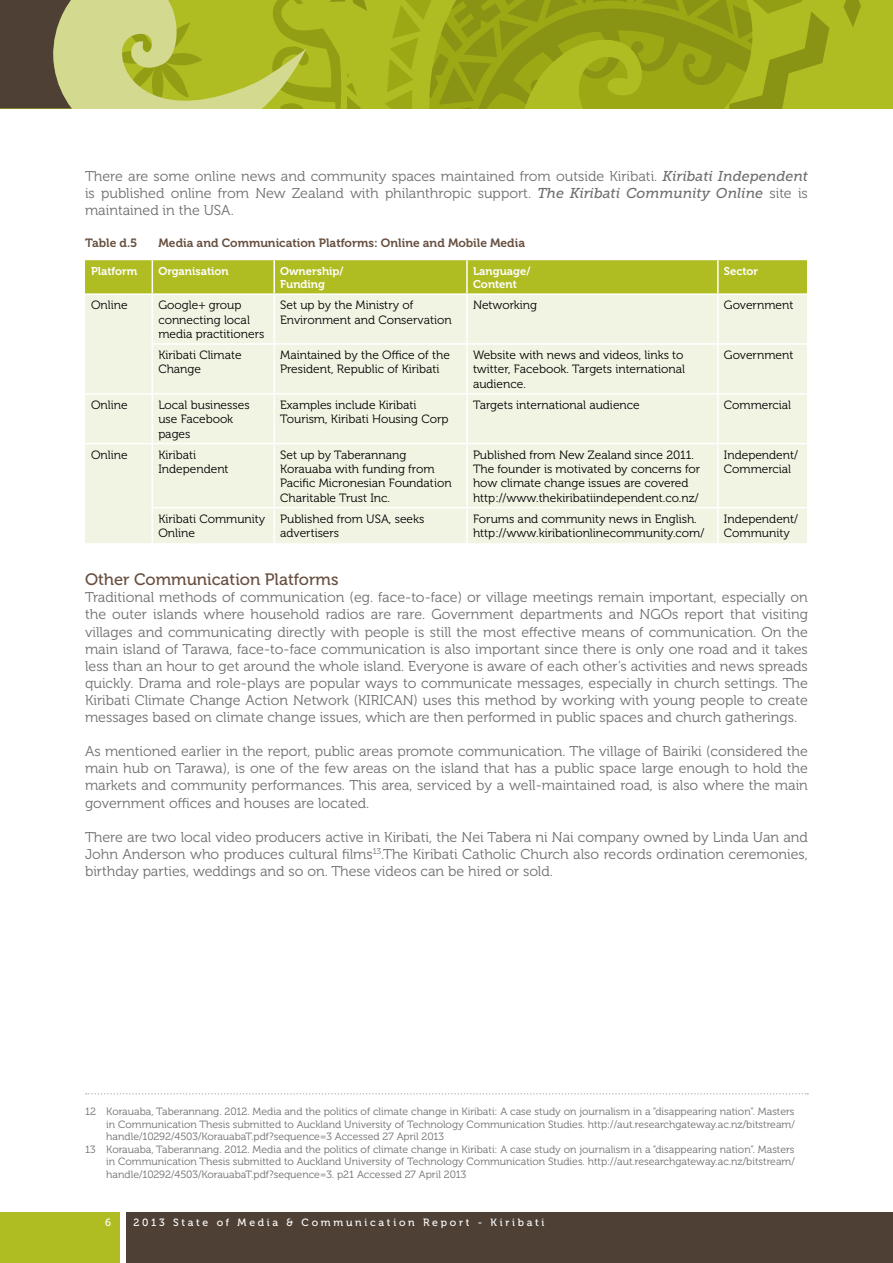
<style>
.page{position:relative;width:893px;height:1263px;background:#fff}
.page>*{position:absolute;margin:0;border:0;box-sizing:border-box;transform-origin:0 0}
.t1{font:16.5px "Museo 500";color:#685041}
.t2{font:14.25px/17.1px "Museo 300";color:#6d6e71;text-align:justify}
.t3{font:12px/14.4px "Museo 300";color:#000}
.t4{font:12px "Museo 700";color:#685041}
.t5{font:11.25px/13.5px "Museo 700";color:#fff}
.t6{font:10.5px "Museo 300";color:#6d6e71}
.t7{font:10.5px "Museo 500";letter-spacing:.26em;color:#fff}
.s1{font-family:"Museo Slab 500";font-style:italic}
</style>
<div class="page">
<div style="left:85px;top:260px;width:722px;height:33px;background:#afbc22"></div>
<div style="left:85px;top:295px;width:722px;height:248px;background:#f2f4e3"></div>
<hr style="left:152px;top:260px;width:1px;height:33px;background:#fff">
<hr style="left:273px;top:260px;width:2px;height:33px;background:#fff">
<hr style="left:466px;top:260px;width:2px;height:33px;background:#fff">
<hr style="left:717px;top:260px;width:2px;height:33px;background:#fff">
<hr style="left:152px;top:295px;width:1px;height:48px;background:#fff">
<hr style="left:273px;top:295px;width:2px;height:48px;background:#fff">
<hr style="left:466px;top:295px;width:2px;height:48px;background:#fff">
<hr style="left:717px;top:295px;width:2px;height:48px;background:#fff">
<hr style="left:152px;top:343px;width:122px;height:2px;background:#fff">
<hr style="left:152px;top:345px;width:1px;height:48px;background:#fff">
<hr style="left:274px;top:343px;width:193px;height:2px;background:#fff">
<hr style="left:273px;top:345px;width:2px;height:48px;background:#fff">
<hr style="left:467px;top:343px;width:251px;height:2px;background:#fff">
<hr style="left:466px;top:345px;width:2px;height:48px;background:#fff">
<hr style="left:718px;top:343px;width:89px;height:2px;background:#fff">
<hr style="left:717px;top:345px;width:2px;height:48px;background:#fff">
<hr style="left:85px;top:393px;width:67px;height:1px;background:#fff">
<hr style="left:152px;top:393px;width:122px;height:1px;background:#fff">
<hr style="left:152px;top:394px;width:1px;height:49px;background:#fff">
<hr style="left:274px;top:393px;width:193px;height:1px;background:#fff">
<hr style="left:273px;top:394px;width:2px;height:49px;background:#fff">
<hr style="left:467px;top:393px;width:251px;height:1px;background:#fff">
<hr style="left:466px;top:394px;width:2px;height:49px;background:#fff">
<hr style="left:718px;top:393px;width:89px;height:1px;background:#fff">
<hr style="left:717px;top:394px;width:2px;height:49px;background:#fff">
<hr style="left:85px;top:443px;width:67px;height:1px;background:#fff">
<hr style="left:152px;top:443px;width:122px;height:1px;background:#fff">
<hr style="left:152px;top:444px;width:1px;height:63px;background:#fff">
<hr style="left:274px;top:443px;width:193px;height:1px;background:#fff">
<hr style="left:273px;top:444px;width:2px;height:63px;background:#fff">
<hr style="left:467px;top:443px;width:251px;height:1px;background:#fff">
<hr style="left:466px;top:444px;width:2px;height:63px;background:#fff">
<hr style="left:718px;top:443px;width:89px;height:1px;background:#fff">
<hr style="left:717px;top:444px;width:2px;height:63px;background:#fff">
<hr style="left:152px;top:507px;width:122px;height:1px;background:#fff">
<hr style="left:152px;top:508px;width:1px;height:35px;background:#fff">
<hr style="left:274px;top:507px;width:193px;height:1px;background:#fff">
<hr style="left:273px;top:508px;width:2px;height:35px;background:#fff">
<hr style="left:467px;top:507px;width:251px;height:1px;background:#fff">
<hr style="left:466px;top:508px;width:2px;height:35px;background:#fff">
<hr style="left:718px;top:507px;width:89px;height:1px;background:#fff">
<hr style="left:717px;top:508px;width:2px;height:35px;background:#fff">
<svg style="left:86px;top:1093px;width:722px;height:1px"></svg>
<div style="left:0;top:1213px;width:120px;height:50px;background:#afbc22"></div>
<div style="left:126px;top:1213px;width:767px;height:50px;background:#4e4034"></div>
<svg style="left:0;top:0;width:893px;height:108px;background:#a1ab2b"></svg>
<p class="t2" style="left:85px;top:168px;width:724px">There are some online news and community spaces maintained from outside Kiribati. <span class="s1">Kiribati Independent </span>is published online from New Zealand with philanthropic support. <span class="s1">The Kiribati Community Online</span> site is maintained in the USA.</p>
<p class="t4" style="left:85px;top:236px;width:54px">Table d.5</p>
<p class="t4" style="left:159px;top:236px;width:380px">Media and Communication Platforms: Online and Mobile Media <sup>12</sup></p>
<p class="t5" style="left:91px;top:264px;width:48px">Platform</p>
<p class="t5" style="left:158px;top:264px;width:72px">Organisation</p>
<p class="t5" style="left:280px;top:264px;width:65px">Ownership/<br>Funding</p>
<p class="t5" style="left:473px;top:264px;width:59px">Language/<br>Content</p>
<p class="t5" style="left:724px;top:264px;width:36px">Sector</p>
<p class="t3" style="left:91px;top:298px;width:38px">Online</p>
<p class="t3" style="left:158px;top:298px;width:107px">Google+ group connecting local media practitioners</p>
<p class="t3" style="left:280px;top:298px;width:173px">Set up by the Ministry of<br>Environment and Conservation</p>
<p class="t3" style="left:473px;top:298px;width:66px">Networking</p>
<p class="t3" style="left:724px;top:298px;width:71px">Government</p>
<p class="t3" style="left:158px;top:348px;width:85px">Kiribati Climate<br>Change</p>
<p class="t3" style="left:280px;top:348px;width:171px">Maintained by the Office of the<br>President, Republic of Kiribati</p>
<p class="t3" style="left:473px;top:348px;width:214px">Website with news and videos, links to twitter, Facebook. Targets international audience.</p>
<p class="t3" style="left:724px;top:348px;width:71px">Government</p>
<p class="t3" style="left:91px;top:398px;width:38px">Online</p>
<p class="t3" style="left:158px;top:398px;width:93px">Local businesses use Facebook pages</p>
<p class="t3" style="left:280px;top:398px;width:170px">Examples include Kiribati<br>Tourism, Kiribati Housing Corp</p>
<p class="t3" style="left:473px;top:398px;width:168px">Targets international audience</p>
<p class="t3" style="left:724px;top:398px;width:69px">Commercial</p>
<p class="t3" style="left:91px;top:447px;width:38px">Online</p>
<p class="t3" style="left:158px;top:447px;width:72px">Kiribati<br>Independent</p>
<p class="t3" style="left:280px;top:447px;width:173px">Set up by Taberannang<br>Korauaba with funding from<br>Pacific Micronesian Foundation<br>Charitable Trust Inc.</p>
<p class="t3" style="left:473px;top:447px;width:229px">Published from New Zealand since 2011.<br>The founder is motivated by concerns for how climate change issues are covered http://www.thekiribatiindependent.co.nz/</p>
<p class="t3" style="left:724px;top:447px;width:76px">Independent/<br>Commercial</p>
<p class="t3" style="left:158px;top:512px;width:108px">Kiribati Community<br>Online</p>
<p class="t3" style="left:280px;top:512px;width:146px">Published from USA, seeks advertisers</p>
<p class="t3" style="left:473px;top:512px;width:233px">Forums and community news in English. http://www.kiribationlinecommunity.com/</p>
<p class="t3" style="left:724px;top:512px;width:76px">Independent/<br>Community</p>
<p class="t1" style="left:85px;top:570px;width:255px">Other Communication Platforms</p>
<p class="t2" style="left:85px;top:589px;width:724px">Traditional methods of communication (eg. face-to-face) or village meetings remain important, especially on the outer islands where household radios are rare. Government departments and NGOs report that visiting villages and communicating directly with people is still the most effective means of communication. On the main island of Tarawa, face-to-face communication is also important since there is only one road and it takes less than an hour to get around the whole island. Everyone is aware of each other’s activities and news spreads quickly. Drama and role-plays are popular ways to communicate messages, especially in church settings. The Kiribati Climate Change Action Network (KIRICAN ) uses this method by working with young people to create messages based on climate change issues, which are then performed in public spaces and church gatherings.</p>
<p class="t2" style="left:85px;top:743px;width:724px">As mentioned earlier in the report, public areas promote communication. The village of Bairiki (considered the main hub on Tarawa), is one of the few areas on the island that has a public space large enough to hold the markets and community performances. This area, serviced by a well-maintained road, is also where the main government offices and houses are located.</p>
<p class="t2" style="left:85px;top:828px;width:724px">There are two local video producers active in Kiribati, the Nei Tabera ni Nai company owned by Linda Uan and John Anderson who produces cultural films<sup>13</sup>.The Kiribati Catholic Church also records ordination ceremonies, birthday parties, weddings and so on. These videos can be hired or sold.</p>
<p class="t6" style="left:85px;top:1106px;width:711px">12 Korauaba, Taberannang. 2012. Media and the politics of climate change in Kiribati: A case study on journalism in a “disappearing nation”. Masters</p>
<p class="t6" style="left:106px;top:1118px;width:690px">in Communication Thesis submitted to Auckland University of Technology Communication Studies. http://aut.researchgateway.ac.nz/bitstream/</p>
<p class="t6" style="left:106px;top:1131px;width:339px">handle/10292/4503/KorauabaT.pdf?sequence=3 Accessed 27 April 2013</p>
<p class="t6" style="left:85px;top:1143px;width:711px">13 Korauaba, Taberannang. 2012. Media and the politics of climate change in Kiribati: A case study on journalism in a “disappearing nation”. Masters</p>
<p class="t6" style="left:106px;top:1156px;width:690px">in Communication Thesis submitted to Auckland University of Technology Communication Studies. http://aut.researchgateway.ac.nz/bitstream/</p>
<p class="t6" style="left:106px;top:1169px;width:362px">handle/10292/4503/KorauabaT.pdf?sequence=3. p21 Accessed 27 April 2013</p>
<p class="t7" style="left:105px;top:1217px;width:7px">6</p>
<p class="t7" style="left:134px;top:1217px;width:412px">2013 State of Media &amp; Communication Report - Kiribati</p>
</div>
